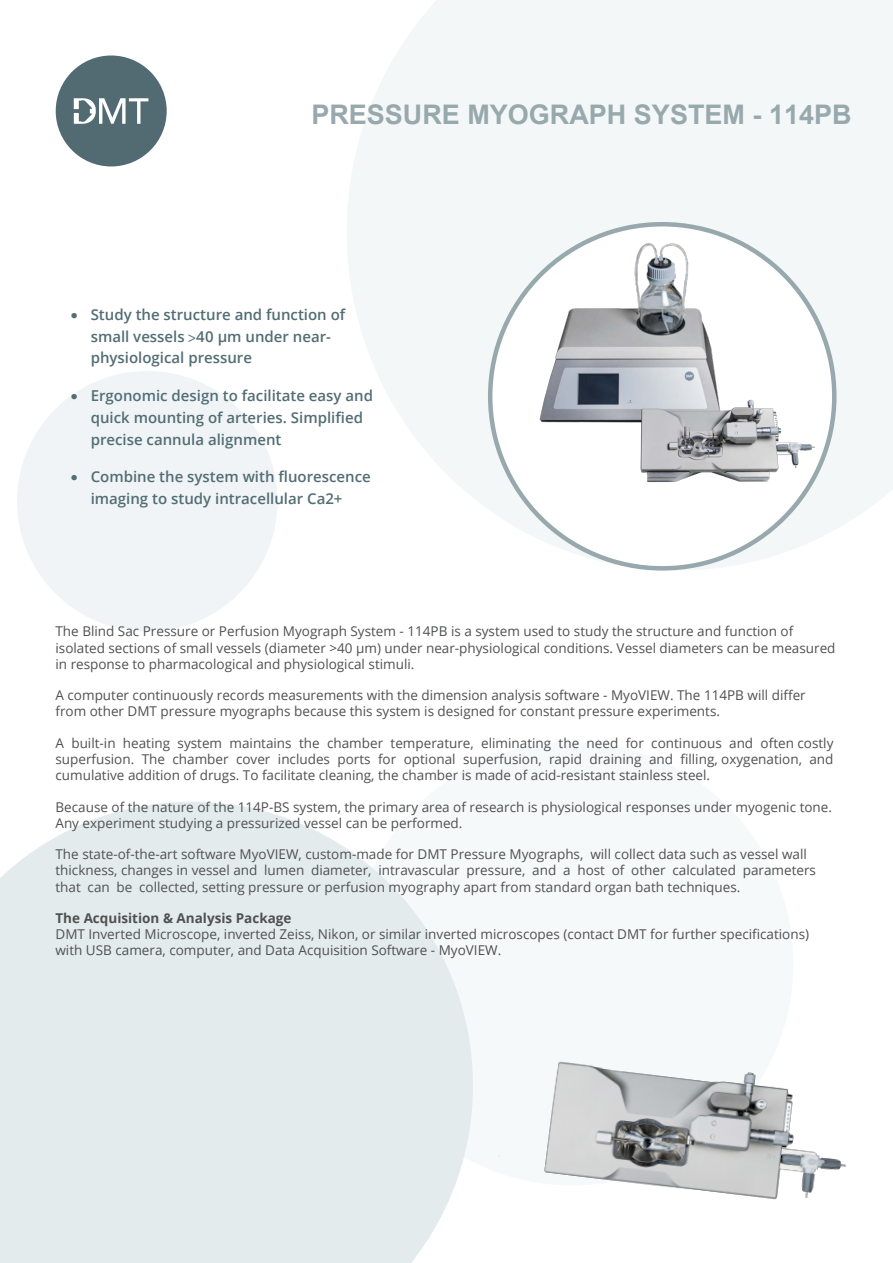
<style>
.page{position:relative;width:893px;height:1263px;background:#fff}
.page>*{position:absolute;margin:0;border:0;box-sizing:border-box;transform-origin:0 0}
.t1{font:700 27px "Arial";color:#98a9ae}
.t2{font:600 15px/21.6px "Open Sans";color:#526d74}
.t3{font:13.5px/16.2px "Open Sans";color:#4f5150}
.s1{font-family:"Minion Pro";font-weight:700}
.s2{font-weight:700}
</style>
<div class="page">
<svg style="left:347px;top:0;width:546px;height:571px;fill:#f4f7f8"></svg>
<div style="left:490px;top:224px;width:344px;height:344px;background:#fff;border-radius:50%"></div>
<div style="left:0;top:801px;width:464px;height:462px;background:#e4ebed"></div>
<div style="left:17px;top:371px;width:261px;height:260px;background:#f0f4f6;border-radius:50%"></div>
<div style="left:351px;top:742px;width:442px;height:443px;background:linear-gradient(to right,#ebf0f2,#fafcfd);border-radius:50%"></div>
<svg style="left:56px;top:55px;width:111px;height:111px"></svg>
<img style="left:486px;top:988px;width:361px;height:212px">
<img style="left:464px;top:236px;width:402px;height:268px">
<p class="t1" style="left:311px;top:96px;width:542px">PRESSURE MYOGRAPH SYSTEM - 114PB</p>
<p class="t2" style="left:91px;top:304px;width:256px;text-indent:-20px">• Study the structure and function of small vessels <span class="s1">&gt;</span>40 μm under near&shy;physiological pressure</p>
<p class="t2" style="left:91px;top:385px;width:284px;text-indent:-20px">• Ergonomic design to facilitate easy and quick mounting of arteries. Simplified precise cannula alignment</p>
<p class="t2" style="left:71px;top:466px;width:302px;text-align:center">• Combine the system with fluorescence imaging to study intracellular Ca2+</p>
<p class="t3" style="left:55px;top:623px;width:782px">The Blind Sac Pressure or Perfusion Myograph System - 114PB is a system used to study the structure and function of isolated sections of small vessels (diameter &gt;40 μm) under near-physiological conditions. Vessel diameters can be measured in response to pharmacological and physiological stimuli.</p>
<p class="t3" style="left:55px;top:687px;width:752px">A computer continuously records measurements with the dimension analysis software - MyoVIEW. The 114PB will differ from other DMT pressure myographs because this system is designed for constant pressure experiments.</p>
<p class="t3" style="left:55px;top:734px;width:779px;text-align:justify">A built-in heating system maintains the chamber temperature, eliminating the need for continuous and often costly superfusion. The chamber cover includes ports for optional superfusion, rapid draining and filling, oxygenation, and cumulative addition of drugs. To facilitate cleaning, the chamber is made of acid-resistant stainless steel.</p>
<p class="t3" style="left:55px;top:798px;width:778px">Because of the nature of the 114P-BS system, the primary area of research is physiological responses under myogenic tone.<br>Any experiment studying a pressurized vessel can be performed.</p>
<p class="t3" style="left:55px;top:846px;width:762px">The state-of-the-art software MyoVIEW, custom-made for DMT Pressure Myographs, will collect data such as vessel wall thickness, changes in vessel and lumen diameter, intravascular pressure, and a host of other calculated parameters that can be collected, setting pressure or perfusion myography apart from standard organ bath techniques.</p>
<p class="t3" style="left:55px;top:910px;width:755px"><span class="s2">The Acquisition &amp; Analysis Package<br></span>DMT Inverted Microscope, inverted Zeiss, Nikon, or similar inverted microscopes (contact DMT for further specifications) with USB camera, computer, and Data Acquisition Software - MyoVIEW.</p>
</div>
